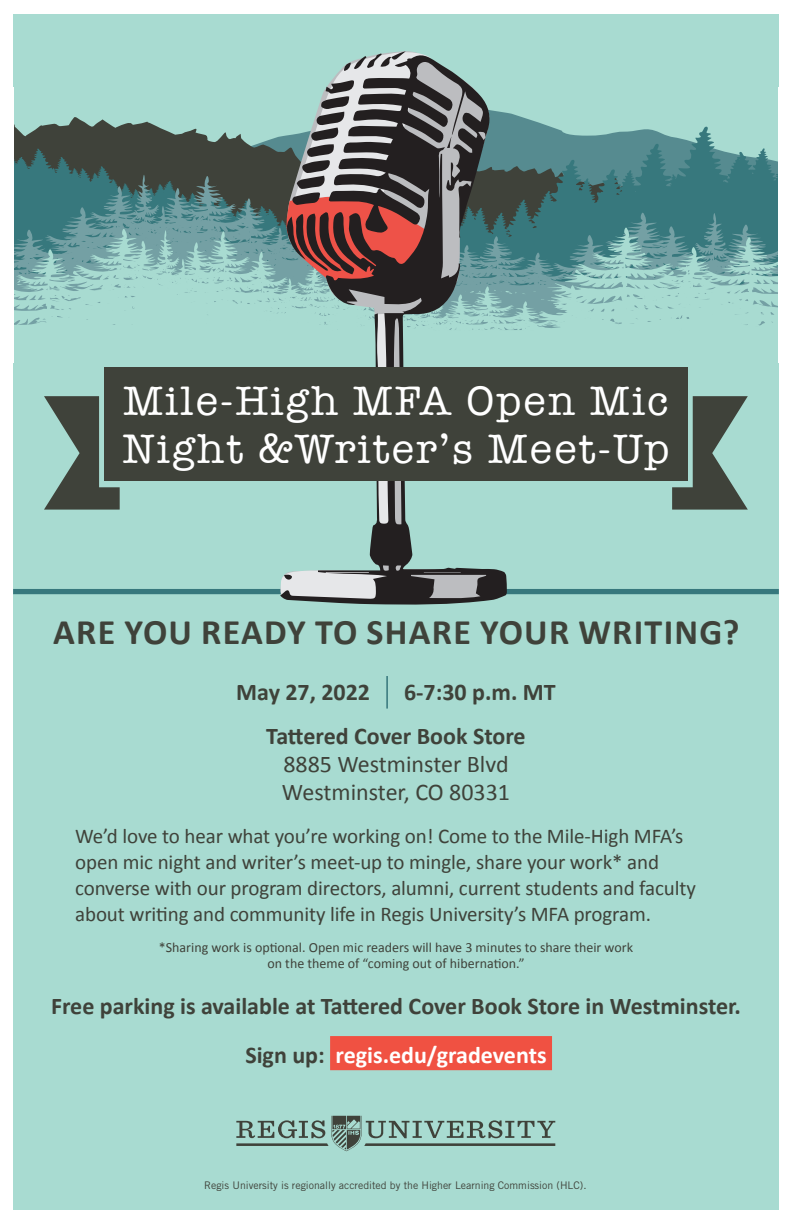
<style>
.page{position:relative;width:792px;height:1224px;background:#fff}
.page>*{position:absolute;margin:0;border:0;box-sizing:border-box;transform-origin:0 0}
.t1{font:42.3px/48.6px "American Typewriter";letter-spacing:.05em;color:#fff}
.t2{font:700 36px "Calibri";letter-spacing:.035em;color:#3f423a}
.t3{font:700 24px/44.4px "Calibri";color:#3f423a}
.t4{font:24px/28px "Calibri";color:#3f423a}
.t5{font:21px/26px "Calibri";letter-spacing:-.005em;color:#3f423a}
.t6{font:14px/16px "Calibri";color:#3f423a;text-align:center}
.t7{font:10.5px "Trade Gothic LT Std";color:#3f423a}
.s1{color:#fff}
</style>
<div class="page">
<div style="left:13px;top:14px;width:766px;height:1196px;background:#a8dbd1"></div>
<div style="left:13px;top:589px;width:766px;height:5px;background:#37787d"></div>
<svg style="left:236px;top:1116px;width:319px;height:35px"></svg>
<div style="left:330px;top:1036px;width:222px;height:34px;background:#f05142"></div>
<hr style="left:386px;top:676px;width:2px;height:33px;background:#37787d">
<svg style="left:341px;top:535px;width:166px;height:70px"></svg>
<svg style="left:280px;top:570px;width:113px;height:33px;background:#a2a4a5"></svg>
<svg style="left:13px;top:51px;width:766px;height:484px"></svg>
<h1 class="t1" style="left:122px;top:375px;width:549px">Mile-High MFA Open Mic<br>Night &amp;Writer’s Meet-Up</h1>
<h2 class="t2" style="left:53px;top:606px;width:688px">ARE YOU READY TO SHARE YOUR WRITING?</h2>
<p class="t3" style="left:266px;top:669px;width:291px;text-indent:138px">6-7:30 p.m. MT<br>Tattered Cover Book Store</p>
<p class="t4" style="left:282px;top:750px;width:230px">8885 Westminster Blvd<br>Westminster, CO 80331</p>
<p class="t5" style="left:75px;top:822px;width:622px">We’d love to hear what you’re working on! Come to the Mile-High MFA’s open mic night and writer’s meet-up to mingle, share your work* and converse with our program directors, alumni, current students and faculty about writing and community life in Regis University’s MFA program.</p>
<p class="t6" style="left:159px;top:939px;width:476px">*Sharing work is optional. Open mic readers will have 3 minutes to share their work on the theme of “coming out of hibernation.”</p>
<p class="t3" style="left:51px;top:981px;width:691px;line-height:48.8px;text-align:center">Free parking is available at Tattered Cover Book Store in Westminster.<br>Sign up: <span class="s1">regis.edu/gradevents</span></p>
<p class="t3" style="left:236px;top:669px;width:135px">May 27, 2022</p>
<p class="t7" style="left:204px;top:1179px;width:384px">Regis University is regionally accredited by the Higher Learning Commission (HLC).</p>
</div>
